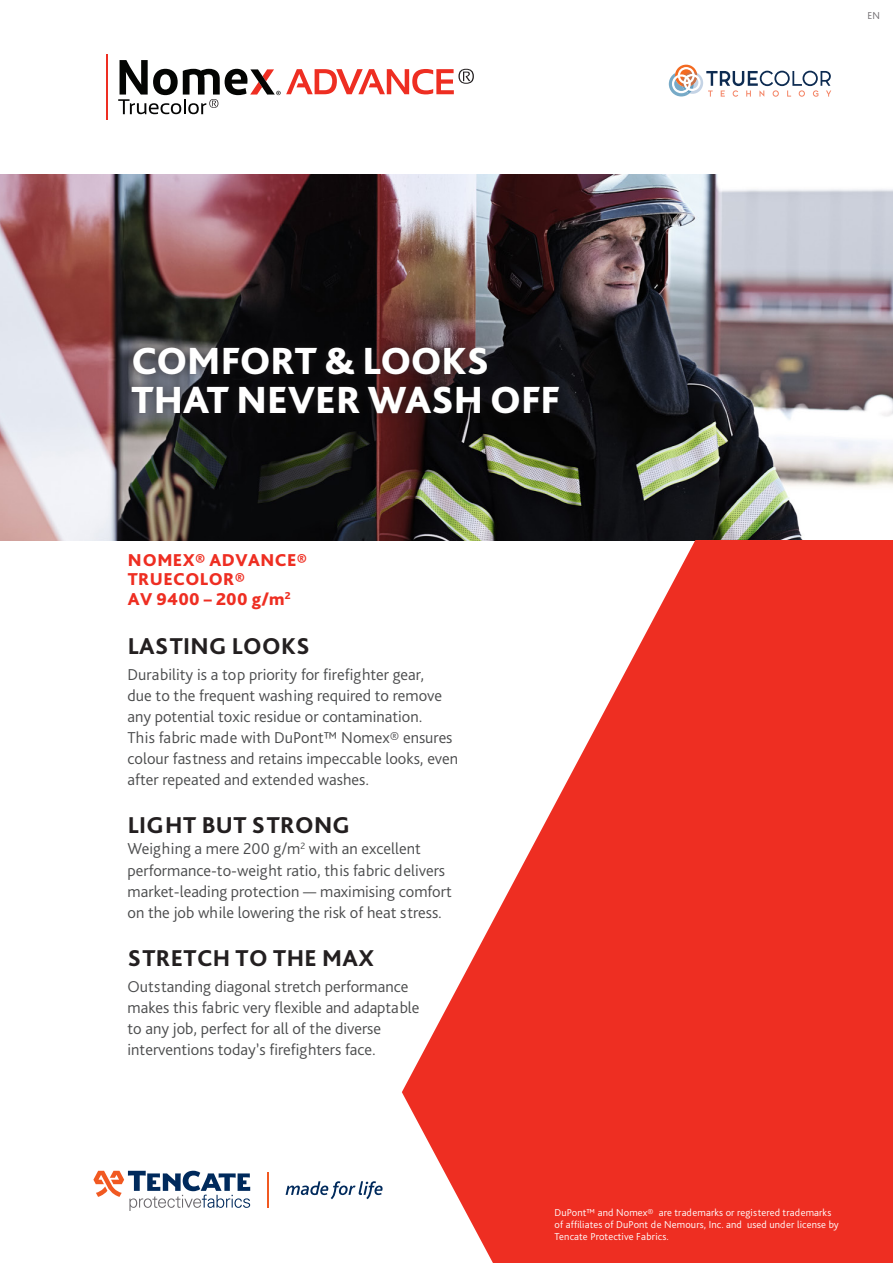
<style>
.page{position:relative;width:893px;height:1263px;background:#fff}
.page>*{position:absolute;margin:0;border:0;box-sizing:border-box;transform-origin:0 0}
.Body_text{font:800 39.6px/39.6px "Bliss Pro";letter-spacing:-.005em;color:#fff}
.Body_text-2{font:800 24px "Bliss Pro";letter-spacing:.015em;color:#231f20}
.t1{font:800 18px/19.2px "Bliss Pro";letter-spacing:.025em;color:#ee2e22}
.Body_text-3{font:300 16.5px/21px "Bliss Pro";color:#4b4c4d}
.Body_text-4{font:300 10.5px/12px "Bliss Pro";letter-spacing:.01em;color:#fff}
.Body_text-5{font:300 10.5px "Bliss Pro";color:#6c696d}
</style>
<div class="page">
<img style="left:0;top:175px;width:893px;height:365px">
<svg style="left:286px;top:1181px;width:97px;height:18px"></svg>
<svg style="left:93px;top:1171px;width:157px;height:40px"></svg>
<hr style="left:267px;top:1173px;width:2px;height:35px;background:#f15921">
<svg style="left:402px;top:540px;width:491px;height:723px;fill:#ee2e22"></svg>
<hr style="left:106px;top:55px;width:2px;height:65px;background:#ee2e22">
<svg style="left:118px;top:60px;width:356px;height:54px"></svg>
<svg style="left:668px;top:64px;width:163px;height:33px"></svg>
<div style="left:123px;top:338px;width:445px;height:85px;background:#231f20;opacity:.6"></div>
<p class="Body_text-5" style="left:867px;top:9px;width:14px">EN</p>
<p class="Body_text" style="left:131px;top:340px;width:430px">COMFORT &amp; LOOKS<br>THAT NEVER WASH OFF</p>
<p class="t1" style="left:128px;top:550px;width:181px">NOMEX® ADVANCE®</p>
<p class="t1" style="left:128px;top:569px;width:164px">TRUECOLOR®<br>AV 9400 – 200 g/m<sup>2</sup></p>
<p class="Body_text-2" style="left:128px;top:631px;width:183px">LASTING LOOKS</p>
<p class="Body_text-3" style="left:128px;top:663px;width:298px">Durability is a top priority for firefighter gear,</p>
<p class="Body_text-3" style="left:128px;top:684px;width:316px">due to the frequent washing required to remove</p>
<p class="Body_text-3" style="left:128px;top:705px;width:296px">any potential toxic residue or contamination.</p>
<p class="Body_text-3" style="left:128px;top:726px;width:332px">This fabric made with DuPont™ Nomex® ensures colour fastness and retains impeccable looks, even after repeated and extended washes.</p>
<p class="Body_text-2" style="left:128px;top:811px;width:224px">LIGHT BUT STRONG</p>
<p class="Body_text-3" style="left:128px;top:838px;width:295px">Weighing a mere 200 g/m<sup>2</sup> with an excellent</p>
<p class="Body_text-3" style="left:128px;top:859px;width:319px">performance-to-weight ratio, this fabric delivers</p>
<p class="Body_text-3" style="left:128px;top:880px;width:326px">market-leading protection — maximising comfort</p>
<p class="Body_text-3" style="left:128px;top:901px;width:316px">on the job while lowering the risk of heat stress.</p>
<p class="Body_text-2" style="left:128px;top:943px;width:248px">STRETCH TO THE MAX</p>
<p class="Body_text-3" style="left:128px;top:976px;width:282px">Outstanding diagonal stretch performance</p>
<p class="Body_text-3" style="left:128px;top:997px;width:294px">makes this fabric very flexible and adaptable</p>
<p class="Body_text-3" style="left:128px;top:1018px;width:255px">to any job, perfect for all of the diverse</p>
<p class="Body_text-3" style="left:128px;top:1039px;width:250px">interventions today’s firefighters face.</p>
<p class="Body_text-4" style="left:554px;top:1206px;width:286px">DuPont™ and Nomex® are trademarks or registered trademarks of affiliates of DuPont de Nemours, Inc. and used under license by<br>Tencate Protective Fabrics.</p>
</div>
